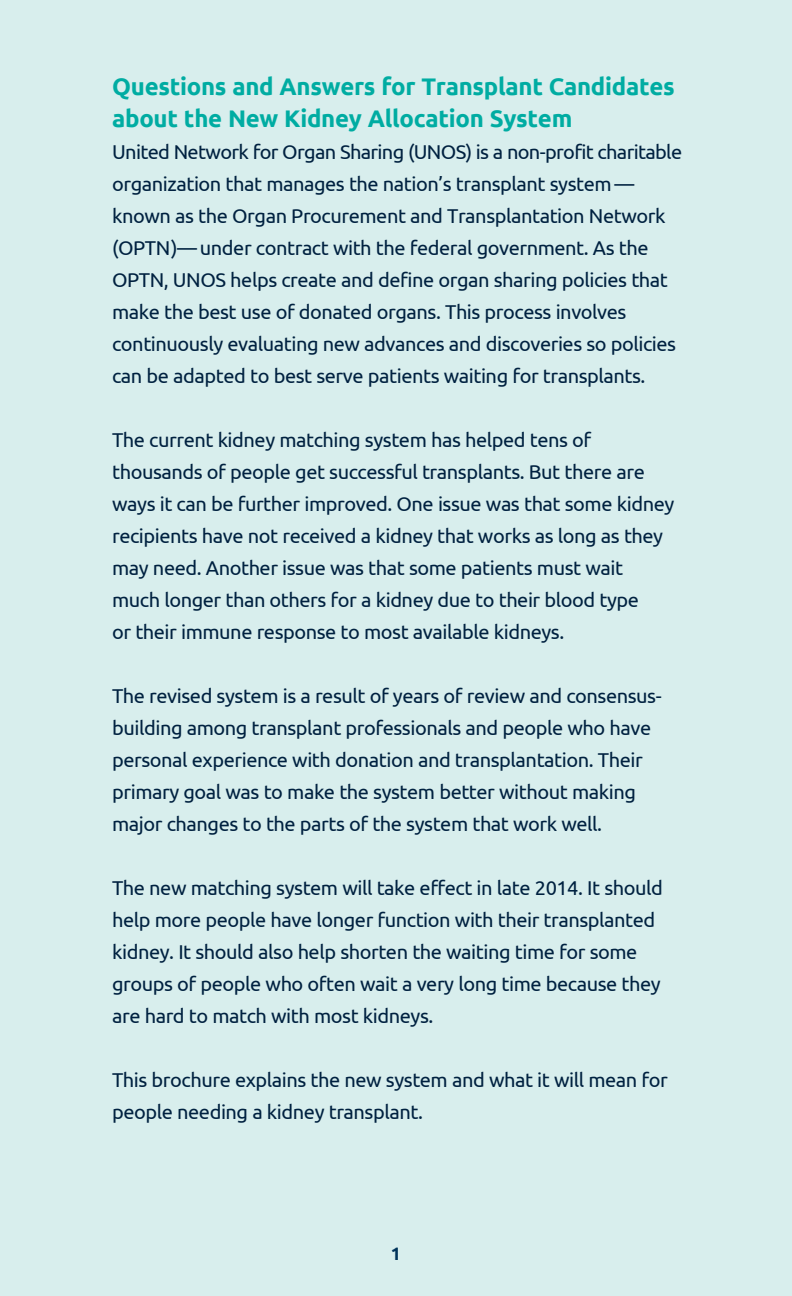
<style>
.page{position:relative;width:792px;height:1296px;background:#d8eeed}
.page>*{position:absolute;margin:0;border:0;box-sizing:border-box;transform-origin:0 0}
.t1{font:700 24px/32px "Ubuntu";letter-spacing:-.01em;color:#00aca2}
.t2{font:20px/32px "Ubuntu";letter-spacing:-.025em;color:#002140}
.t3{font:700 18px "Ubuntu";color:#00335a}
</style>
<div class="page">
<p class="t1" style="left:112px;top:70px;width:564px">Questions and Answers for Transplant Candidates about the New Kidney Allocation System</p>
<p class="t2" style="left:112px;top:135px;width:572px">United Network for Organ Sharing (UNOS) is a non-profit charitable organization that manages the nation’s transplant system — known as the Organ Procurement and Transplantation Network (OPTN)— under contract with the federal government. As the OPTN, UNOS helps create and define organ sharing policies that make the best use of donated organs. This process involves continuously evaluating new advances and discoveries so policies can be adapted to best serve patients waiting for transplants.</p>
<p class="t2" style="left:112px;top:423px;width:564px">The current kidney matching system has helped tens of thousands of people get successful transplants. But there are ways it can be further improved. One issue was that some kidney recipients have not received a kidney that works as long as they may need. Another issue was that some patients must wait much longer than others for a kidney due to their blood type<br>or their immune response to most available kidneys.</p>
<p class="t2" style="left:112px;top:679px;width:551px">The revised system is a result of years of review and consensus&shy;building among transplant professionals and people who have personal experience with donation and transplantation. Their primary goal was to make the system better without making major changes to the parts of the system that work well.</p>
<p class="t2" style="left:112px;top:871px;width:552px">The new matching system will take effect in late 2014. It should help more people have longer function with their transplanted kidney. It should also help shorten the waiting time for some groups of people who often wait a very long time because they are hard to match with most kidneys.</p>
<p class="t2" style="left:112px;top:1063px;width:557px">This brochure explains the new system and what it will mean for people needing a kidney transplant.</p>
<p class="t3" style="left:391px;top:1243px;width:12px">1</p>
</div>
